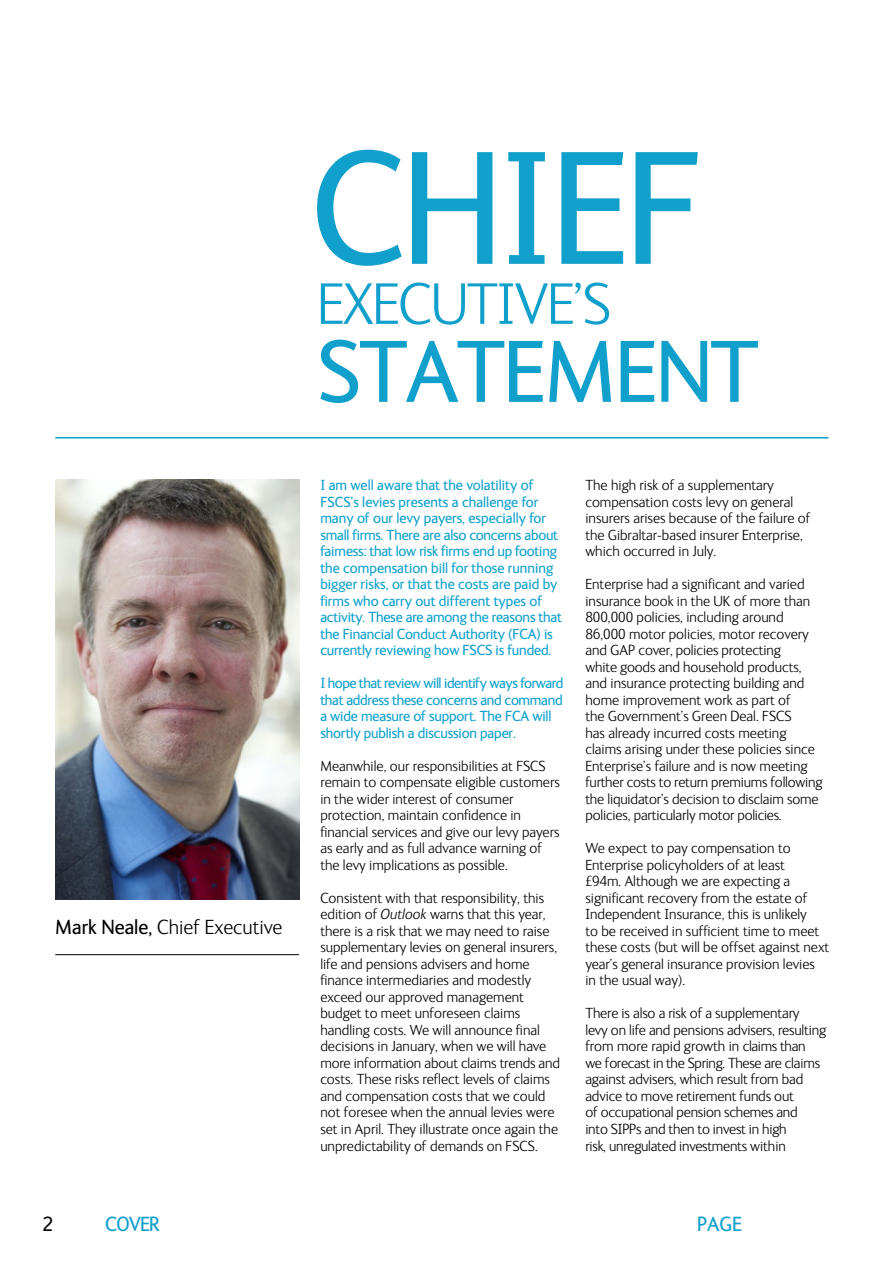
<style>
.page{position:relative;width:893px;height:1263px;background:#fff}
.page>*{position:absolute;margin:0;border:0;box-sizing:border-box;transform-origin:0 0}
.t1{font:165px "FS Ingrid";letter-spacing:-.02em;color:#10a0cb}
.t2{font:90px "FS Ingrid";letter-spacing:-.02em;color:#10a0cb}
.t3{font:300 60px "FS Ingrid";letter-spacing:-.02em;color:#10a0cb}
.t4{font:300 21px "FS Ingrid";color:#000}
.t5{font:21px "FS Ingrid";letter-spacing:-.04em;color:#10a0cb}
.t6{font:21px "FS Ingrid";color:#000}
.t7{font:300 15px/16.5px "FS Ingrid";color:#000}
.t8{font:15px/16.5px "FS Ingrid";letter-spacing:-.01em;color:#10a0cb}
.s1{font-weight:400}
.s2{font-style:italic}
</style>
<div class="page">
<img style="left:55px;top:479px;width:244px;height:421px">
<hr style="left:55px;top:954px;width:244px;height:1px;background:#000">
<hr style="left:55px;top:437px;width:773px;height:1px;background:#10a0cb">
<h3 class="t4" style="left:55px;top:913px;width:229px"><span class="s1">Mark Neale,</span> Chief Executive</h3>
<h1 class="t1" style="left:311px;top:99px;width:395px">CHIEF</h1>
<h3 class="t3" style="left:317px;top:266px;width:295px">EXECUTIVE’S</h3>
<h2 class="t2" style="left:317px;top:312px;width:443px">STATEMENT</h2>
<p class="t8" style="left:320px;top:476px;width:243px">I am well aware that the volatility of FSCS’s levies presents a challenge for many of our levy payers, especially for small firms. There are also concerns about fairness: that low risk firms end up footing the compensation bill for those running bigger risks, or that the costs are paid by firms who carry out different types of activity. These are among the reasons that the Financial Conduct Authority (FCA) is currently reviewing how FSCS is funded.</p>
<p class="t8" style="left:320px;top:674px;width:245px">I hope that review will identify ways forward that address these concerns and command a wide measure of support. The FCA will shortly publish a discussion paper.</p>
<p class="t7" style="left:320px;top:757px;width:241px">Meanwhile, our responsibilities at FSCS remain to compensate eligible customers in the wider interest of consumer protection, maintain confidence in financial services and give our levy payers as early and as full advance warning of the levy implications as possible.</p>
<p class="t7" style="left:320px;top:889px;width:241px">Consistent with that responsibility, this edition of <span class="s2">Outlook</span> warns that this year, there is a risk that we may need to raise supplementary levies on general insurers, life and pensions advisers and home finance intermediaries and modestly exceed our approved management budget to meet unforeseen claims handling costs. We will announce final decisions in January, when we will have more information about claims trends and costs. These risks reflect levels of claims and compensation costs that we could not foresee when the annual levies were set in April. They illustrate once again the unpredictability of demands on FSCS.</p>
<p class="t7" style="left:585px;top:476px;width:227px">The high risk of a supplementary compensation costs levy on general insurers arises because of the failure of the Gibraltar-based insurer Enterprise, which occurred in July.</p>
<p class="t7" style="left:585px;top:575px;width:238px">Enterprise had a significant and varied insurance book in the UK of more than 800,000 policies, including around 86,000 motor policies, motor recovery and GAP cover, policies protecting<br>white goods and household products, and insurance protecting building and home improvement work as part of<br>the Government’s Green Deal. FSCS<br>has already incurred costs meeting claims arising under these policies since Enterprise’s failure and is now meeting further costs to return premiums following the liquidator’s decision to disclaim some policies, particularly motor policies.</p>
<p class="t7" style="left:585px;top:839px;width:245px">We expect to pay compensation to Enterprise policyholders of at least<br>£94m. Although we are expecting a significant recovery from the estate of Independent Insurance, this is unlikely<br>to be received in sufficient time to meet these costs (but will be offset against next year’s general insurance provision levies in the usual way).</p>
<p class="t7" style="left:585px;top:1004px;width:242px">There is also a risk of a supplementary<br>levy on life and pensions advisers, resulting from more rapid growth in claims than<br>we forecast in the Spring. These are claims against advisers, which result from bad advice to move retirement funds out<br>of occupational pension schemes and<br>into SIPPs and then to invest in high<br>risk, unregulated investments within</p>
<h3 class="t6" style="left:43px;top:1210px;width:13px">2</h3>
<h3 class="t5" style="left:105px;top:1210px;width:56px">COVER</h3>
<h3 class="t5" style="left:697px;top:1209px;width:47px">PAGE</h3>
</div>
